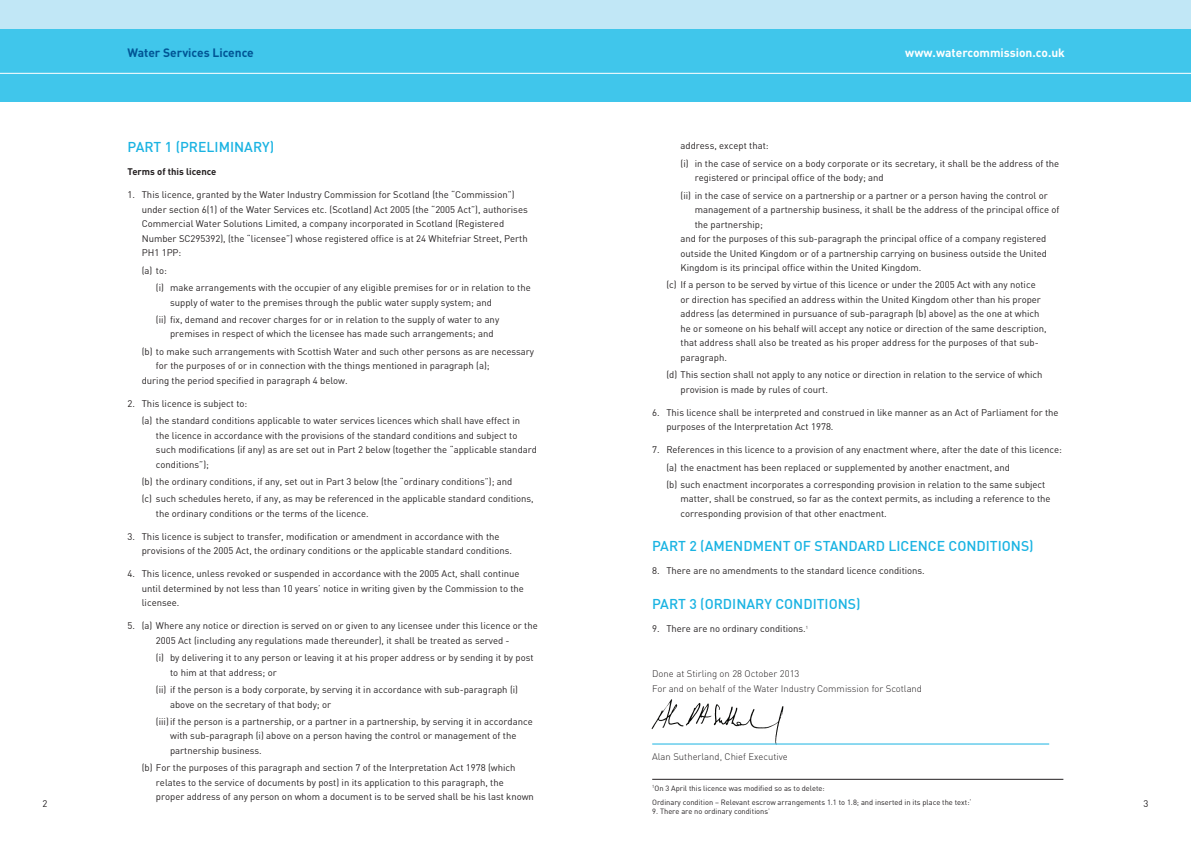
<style>
.page{position:relative;width:1191px;height:842px;background:#fff}
.page>*{position:absolute;margin:0;border:0;box-sizing:border-box;transform-origin:0 0}
.t1{font:500 14px "DIN Pro";color:#1ab3e2}
.t2{font:700 12px "DIN Pro";color:#fff}
.t3{font:700 12px "DIN Pro";color:#005595}
.body_indent_1{font:9.5px/14.5px "DIN";color:#231f20}
.body{font:9.5px/14.5px "DIN";color:#231f20}
.body_indent_2{font:9.5px/14.5px "DIN";color:#231f20}
.body-2{font:300 9.5px "DIN Pro";color:#231f20}
.body-3{font:700 9.5px "DIN Pro";color:#231f20}
.body-4{font:7.5px "DIN";color:#231f20}
</style>
<div class="page">
<div style="left:0;top:0;width:1191px;height:30px;background:#c1e7f6"></div>
<div style="left:0;top:30px;width:1191px;height:72px;background:#40c6eb"></div>
<hr style="left:0;top:73px;width:1191px;height:1px;background:#fff">
<hr style="left:652px;top:779px;width:411px;height:1px;background:#231f20">
<img style="left:651px;top:699px;width:141px;height:45px">
<hr style="left:652px;top:744px;width:397px;height:1px;background:#1ab3e2">
<p class="t3" style="left:128px;top:45px;width:128px">Water Services Licence</p>
<p class="t2" style="left:905px;top:45px;width:161px">www.watercommission.co.uk</p>
<p class="t1" style="left:128px;top:138px;width:148px">PART 1 (PRELIMINARY)</p>
<p class="body-3" style="left:128px;top:166px;width:90px">Terms of this licence</p>
<p class="body" style="left:142px;top:188px;width:387px;text-indent:-14px">1. This licence, granted by the Water Industry Commission for Scotland (the “Commission”) under section 6(1) of the Water Services etc. (Scotland) Act 2005 (the “2005 Act”), authorises Commercial Water Solutions Limited, a company incorporated in Scotland (Registered Number SC295392), (the “licensee”) whose registered office is at 24 Whitefriar Street, Perth PH1 1PP:</p>
<p class="body_indent_1" style="left:142px;top:263px;width:27px">(a) to:</p>
<p class="body_indent_2" style="left:170px;top:280px;width:362px;text-indent:-14px">(i) make arrangements with the occupier of any eligible premises for or in relation to the supply of water to the premises through the public water supply system; and</p>
<p class="body_indent_2" style="left:170px;top:312px;width:330px;text-indent:-14px">(ii) fix, demand and recover charges for or in relation to the supply of water to any premises in respect of which the licensee has made such arrangements; and</p>
<p class="body_indent_1" style="left:156px;top:344px;width:380px;text-indent:-14px">(b) to make such arrangements with Scottish Water and such other persons as are necessary for the purposes of or in connection with the things mentioned in paragraph (a);</p>
<p class="body_indent_1" style="left:142px;top:373px;width:207px">during the period specified in paragraph 4 below.</p>
<p class="body" style="left:128px;top:396px;width:121px">2. This licence is subject to:</p>
<p class="body_indent_1" style="left:156px;top:413px;width:382px;text-indent:-14px">(a) the standard conditions applicable to water services licences which shall have effect in<br>the licence in accordance with the provisions of the standard conditions and subject to such modifications (if any) as are set out in Part 2 below (together the “applicable standard conditions”);</p>
<p class="body_indent_1" style="left:142px;top:474px;width:372px">(b) the ordinary conditions, if any, set out in Part 3 below (the “ordinary conditions”); and</p>
<p class="body_indent_1" style="left:156px;top:491px;width:379px;text-indent:-14px">(c) such schedules hereto, if any, as may be referenced in the applicable standard conditions, the ordinary conditions or the terms of the licence.</p>
<p class="body" style="left:142px;top:529px;width:372px;text-indent:-14px">3. This licence is subject to transfer, modification or amendment in accordance with the provisions of the 2005 Act, the ordinary conditions or the applicable standard conditions.</p>
<p class="body" style="left:142px;top:566px;width:384px;text-indent:-14px">4. This licence, unless revoked or suspended in accordance with the 2005 Act, shall continue until determined by not less than 10 years’ notice in writing given by the Commission to the licensee.</p>
<p class="body_indent_1" style="left:128px;top:618px;width:412px;text-align:center">5. (a) Where any notice or direction is served on or given to any licensee under this licence or the<br>2005 Act (including any regulations made thereunder), it shall be treated as served -</p>
<p class="body_indent_2" style="left:170px;top:650px;width:365px;text-indent:-14px">(i) by delivering it to any person or leaving it at his proper address or by sending it by post to him at that address; or</p>
<p class="body_indent_2" style="left:170px;top:682px;width:349px;text-indent:-14px">(ii) if the person is a body corporate, by serving it in accordance with sub-paragraph (i) above on the secretary of that body; or</p>
<p class="body_indent_2" style="left:170px;top:714px;width:364px;text-indent:-14px">(iii)if the person is a partnership, or a partner in a partnership, by serving it in accordance with sub-paragraph (i) above on a person having the control or management of the partnership business.</p>
<p class="body_indent_1" style="left:156px;top:760px;width:379px;text-indent:-14px">(b) For the purposes of this paragraph and section 7 of the Interpretation Act 1978 (which relates to the service of documents by post) in its application to this paragraph, the proper address of any person on whom a document is to be served shall be his last known</p>
<p class="body_indent_1" style="left:680px;top:138px;width:90px">address, except that:</p>
<p class="body_indent_2" style="left:694px;top:156px;width:366px;text-indent:-14px">(i) in the case of service on a body corporate or its secretary, it shall be the address of the registered or principal office of the body; and</p>
<p class="body_indent_2" style="left:694px;top:188px;width:366px;text-indent:-14px">(ii) in the case of service on a partnership or a partner or a person having the control or management of a partnership business, it shall be the address of the principal office of the partnership;</p>
<p class="body_indent_1" style="left:680px;top:231px;width:368px;text-align:justify">and for the purposes of this sub-paragraph the principal office of a company registered outside the United Kingdom or of a partnership carrying on business outside the United Kingdom is its principal office within the United Kingdom.</p>
<p class="body_indent_1" style="left:680px;top:277px;width:367px;text-indent:-14px">(c) If a person to be served by virtue of this licence or under the 2005 Act with any notice or direction has specified an address within the United Kingdom other than his proper address (as determined in pursuance of sub-paragraph (b) above) as the one at which he or someone on his behalf will accept any notice or direction of the same description, that address shall also be treated as his proper address for the purposes of that sub&shy;paragraph.</p>
<p class="body_indent_1" style="left:680px;top:367px;width:363px;text-indent:-14px">(d) This section shall not apply to any notice or direction in relation to the service of which provision is made by rules of court.</p>
<p class="body" style="left:666px;top:405px;width:394px;text-indent:-14px">6. This licence shall be interpreted and construed in like manner as an Act of Parliament for the purposes of the Interpretation Act 1978.</p>
<p class="body" style="left:652px;top:442px;width:411px">7. References in this licence to a provision of any enactment where, after the date of this licence:</p>
<p class="body_indent_1" style="left:666px;top:460px;width:345px">(a) the enactment has been replaced or supplemented by another enactment, and</p>
<p class="body_indent_1" style="left:680px;top:477px;width:371px;text-indent:-14px">(b) such enactment incorporates a corresponding provision in relation to the same subject matter, shall be construed, so far as the context permits, as including a reference to the corresponding provision of that other enactment.</p>
<p class="t1" style="left:652px;top:537px;width:383px">PART 2 (AMENDMENT OF STANDARD LICENCE CONDITIONS)</p>
<p class="body" style="left:652px;top:563px;width:274px">8. There are no amendments to the standard licence conditions.</p>
<p class="t1" style="left:652px;top:594px;width:210px">PART 3 (ORDINARY CONDITIONS)</p>
<p class="body" style="left:652px;top:621px;width:157px">9. There are no ordinary conditions.<sup>1</sup></p>
<p class="body-2" style="left:652px;top:667px;width:149px">Done at Stirling on 28 October 2013</p>
<p class="body-2" style="left:652px;top:682px;width:271px">For and on behalf of the Water Industry Commission for Scotland</p>
<p class="body-2" style="left:652px;top:750px;width:137px">Alan Sutherland, Chief Executive</p>
<p class="body-4" style="left:652px;top:783px;width:174px"><sup>1</sup>On 3 April this licence was modified so as to delete:</p>
<p class="body-4" style="left:652px;top:798px;width:321px">Ordinary condition – Relevant escrow arrangements 1.1 to 1.8; and inserted in its place the text:‘</p>
<p class="body-4" style="left:652px;top:807px;width:119px">9. There are no ordinary conditions’</p>
<p class="body" style="left:43px;top:796px;width:6px">2</p>
<p class="body" style="left:1143px;top:796px;width:6px">3</p>
</div>
